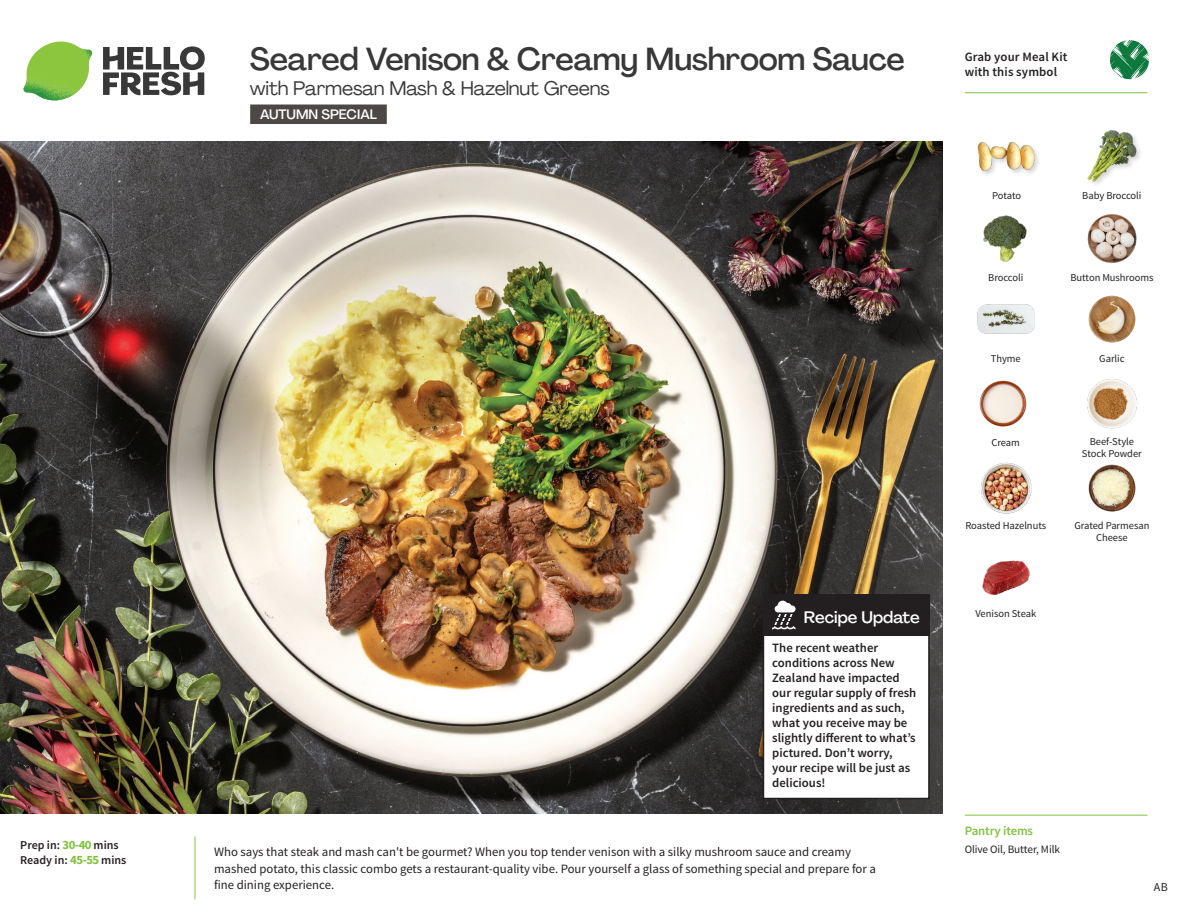
<style>
.page{position:relative;width:1188px;height:918px;background:#fff}
.page>*{position:absolute;margin:0;border:0;box-sizing:border-box;transform-origin:0 0}
._15_Titel_UK{font:500 31.5px "Agrandir";letter-spacing:-.01em;color:#383839}
._15_Titel_UK-2{font:19.5px "Agrandir";letter-spacing:-.01em;color:#383839}
.Steps_Text_AU{font:500 16.5px "Agrandir";color:#fff}
.t1{font:500 13.5px "Agrandir";color:#fff}
.Steps_Text_AU-2{font:600 12.75px/15px "Source Sans Pro";color:#231f20}
.Step_6_Text_AU{font:12.75px/16.5px "Source Sans Pro";color:#231f20}
._04_Headers_Front{font:600 12.75px "Source Sans Pro";letter-spacing:-.01em;color:#81c340}
._04_Intro{font:600 12px "Source Sans Pro";color:#231f20}
.t2{font:12px "Source Sans Pro";color:#231f20}
._05_Pantry{font:11.25px "Source Sans Pro";letter-spacing:-.01em;color:#231f20}
._18_FRONT_ingredient{font:10.5px/12px "Source Sans Pro";letter-spacing:-.005em;color:#231f20;text-align:center}
.s1{font-weight:700;font-size:12.75px;color:#81c340}
</style>
<div class="page">
<svg style="left:103px;top:46px;width:102px;height:49px"></svg>
<img style="left:23px;top:42px;width:69px;height:59px">
<svg style="left:1092px;top:40px;width:57px;height:54px"></svg>
<hr style="left:965px;top:92px;width:183px;height:1px;background:#81c340">
<img style="left:0;top:142px;width:943px;height:672px">
<img style="left:1088px;top:295px;width:48px;height:48px">
<img style="left:979px;top:380px;width:48px;height:47px">
<img style="left:981px;top:462px;width:51px;height:51px">
<img style="left:1087px;top:379px;width:50px;height:50px">
<img style="left:982px;top:560px;width:48px;height:35px">
<img style="left:1088px;top:464px;width:48px;height:48px">
<img style="left:977px;top:304px;width:57px;height:30px">
<img style="left:983px;top:215px;width:44px;height:47px">
<img style="left:1087px;top:214px;width:50px;height:49px">
<div style="left:976px;top:141px;width:65px;height:37px;background:#231f20;opacity:.2"></div>
<img style="left:977px;top:141px;width:57px;height:37px">
<img style="left:1087px;top:130px;width:53px;height:54px">
<hr style="left:965px;top:815px;width:183px;height:1px;background:#81c340">
<div style="left:763px;top:603px;width:166px;height:196px;background:#fff"></div>
<div style="left:763px;top:602px;width:167px;height:197px;border:2px solid #231f20"></div>
<div style="left:763px;top:594px;width:167px;height:41px;background:#231f20"></div>
<svg style="left:772px;top:601px;width:24px;height:28px"></svg>
<div style="left:250px;top:105px;width:137px;height:19px;background:#4d4846"></div>
<p class="_04_Intro" style="left:20px;top:838px;width:100px">Prep in: <span class="s1">30-40</span> mins</p>
<p class="_04_Intro" style="left:20px;top:853px;width:108px">Ready in: <span class="s1">45-55</span> mins</p>
<p class="_15_Titel_UK" style="left:250px;top:40px;width:657px">Seared Venison &amp; Creamy Mushroom Sauce</p>
<p class="_15_Titel_UK-2" style="left:250px;top:76px;width:362px">with Parmesan Mash &amp; Hazelnut Greens</p>
<p class="t1" style="left:260px;top:106px;width:118px">AUTUMN SPECIAL</p>
<p class="Steps_Text_AU" style="left:804px;top:607px;width:117px">Recipe Update</p>
<p class="Steps_Text_AU-2" style="left:772px;top:641px;width:146px">The recent weather conditions across New<br>Zealand have impacted our regular supply of fresh ingredients and as such, what you receive may be slightly different to what’s pictured. Don’t worry, your recipe will be just as delicious!</p>
<p class="Step_6_Text_AU" style="left:214px;top:844px;width:663px">Who says that steak and mash can't be gourmet? When you top tender venison with a silky mushroom sauce and creamy mashed potato, this classic combo gets a restaurant-quality vibe. Pour yourself a glass of something special and prepare for a fine dining experience.</p>
<p class="Steps_Text_AU-2" style="left:965px;top:50px;width:104px">Grab your Meal Kit with this symbol</p>
<p class="_18_FRONT_ingredient" style="left:992px;top:189px;width:31px">Potato</p>
<p class="_18_FRONT_ingredient" style="left:1082px;top:189px;width:61px">Baby Broccoli</p>
<p class="_18_FRONT_ingredient" style="left:988px;top:271px;width:37px">Broccoli</p>
<p class="_18_FRONT_ingredient" style="left:1070px;top:271px;width:85px">Button Mushrooms</p>
<p class="_18_FRONT_ingredient" style="left:991px;top:352px;width:31px">Thyme</p>
<p class="_18_FRONT_ingredient" style="left:1099px;top:352px;width:27px">Garlic</p>
<p class="_18_FRONT_ingredient" style="left:992px;top:437px;width:30px">Cream</p>
<p class="_18_FRONT_ingredient" style="left:965px;top:520px;width:82px">Roasted Hazelnuts</p>
<p class="_18_FRONT_ingredient" style="left:975px;top:608px;width:62px">Venison Steak</p>
<p class="_18_FRONT_ingredient" style="left:1082px;top:436px;width:61px">Beef-Style<br>Stock Powder</p>
<p class="_18_FRONT_ingredient" style="left:1074px;top:520px;width:77px">Grated Parmesan<br>Cheese</p>
<p class="_04_Headers_Front" style="left:965px;top:822px;width:70px">Pantry items</p>
<p class="_05_Pantry" style="left:965px;top:842px;width:97px">Olive Oil, Butter, Milk</p>
<p class="t2" style="left:1154px;top:879px;width:15px">AB</p>
</div>
